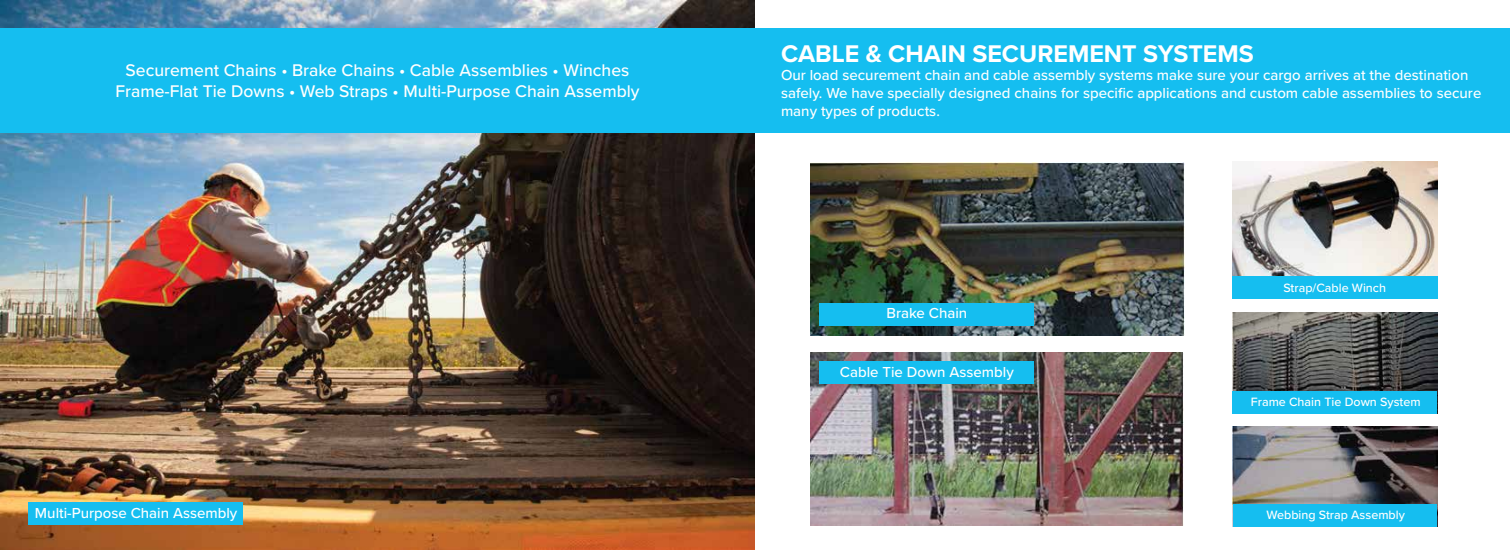
<style>
.page{position:relative;width:1510px;height:550px;background:#fff}
.page>*{position:absolute;margin:0;border:0;box-sizing:border-box;transform-origin:0 0}
.t1{font:700 25px "Proxima Nova";color:#fff}
.t2{font:500 17.5px/21px "Proxima Nova";color:#fff;text-align:center}
.t3{font:500 15px/18px "Proxima Nova";color:#fff}
.t4{font:500 12.5px "Proxima Nova";color:#fff}
</style>
<div class="page">
<img style="left:0;top:0;width:755px;height:549px">
<div style="left:0;top:29px;width:1510px;height:104px;background:#15bef0"></div>
<div style="left:29px;top:501px;width:214px;height:23px;background:#15bef0"></div>
<img style="left:810px;top:162px;width:374px;height:173px">
<div style="left:820px;top:303px;width:214px;height:23px;background:#15bef0"></div>
<img style="left:811px;top:352px;width:372px;height:172px">
<div style="left:820px;top:361px;width:214px;height:23px;background:#15bef0"></div>
<img style="left:1232px;top:162px;width:205px;height:114px">
<img style="left:1232px;top:312px;width:205px;height:78px">
<div style="left:1232px;top:390px;width:205px;height:23px;background:#15bef0"></div>
<img style="left:1232px;top:426px;width:205px;height:100px">
<div style="left:1233px;top:504px;width:204px;height:23px;background:#15bef0"></div>
<div style="left:1232px;top:276px;width:205px;height:23px;background:#15bef0"></div>
<p class="t2" style="left:115px;top:59px;width:526px">Securement Chains • Brake Chains • Cable Assemblies • Winches<br>Frame-Flat Tie Downs • Web Straps • Multi-Purpose Chain Assembly</p>
<p class="t3" style="left:35px;top:502px;width:204px">Multi-Purpose Chain Assembly</p>
<h1 class="t1" style="left:781px;top:35px;width:474px">CABLE &amp; CHAIN SECUREMENT SYSTEMS</h1>
<p class="t3" style="left:781px;top:65px;width:702px">Our load securement chain and cable assembly systems make sure your cargo arrives at the destination safely. We have specially designed chains for specific applications and custom cable assemblies to secure many types of products.</p>
<p class="t3" style="left:886px;top:303px;width:82px">Brake Chain</p>
<p class="t3" style="left:840px;top:361px;width:175px">Cable Tie Down Assembly</p>
<p class="t4" style="left:1283px;top:278px;width:104px">Strap/Cable Winch</p>
<p class="t4" style="left:1250px;top:392px;width:171px">Frame Chain Tie Down System</p>
<p class="t4" style="left:1266px;top:505px;width:140px">Webbing Strap Assembly</p>
</div>
